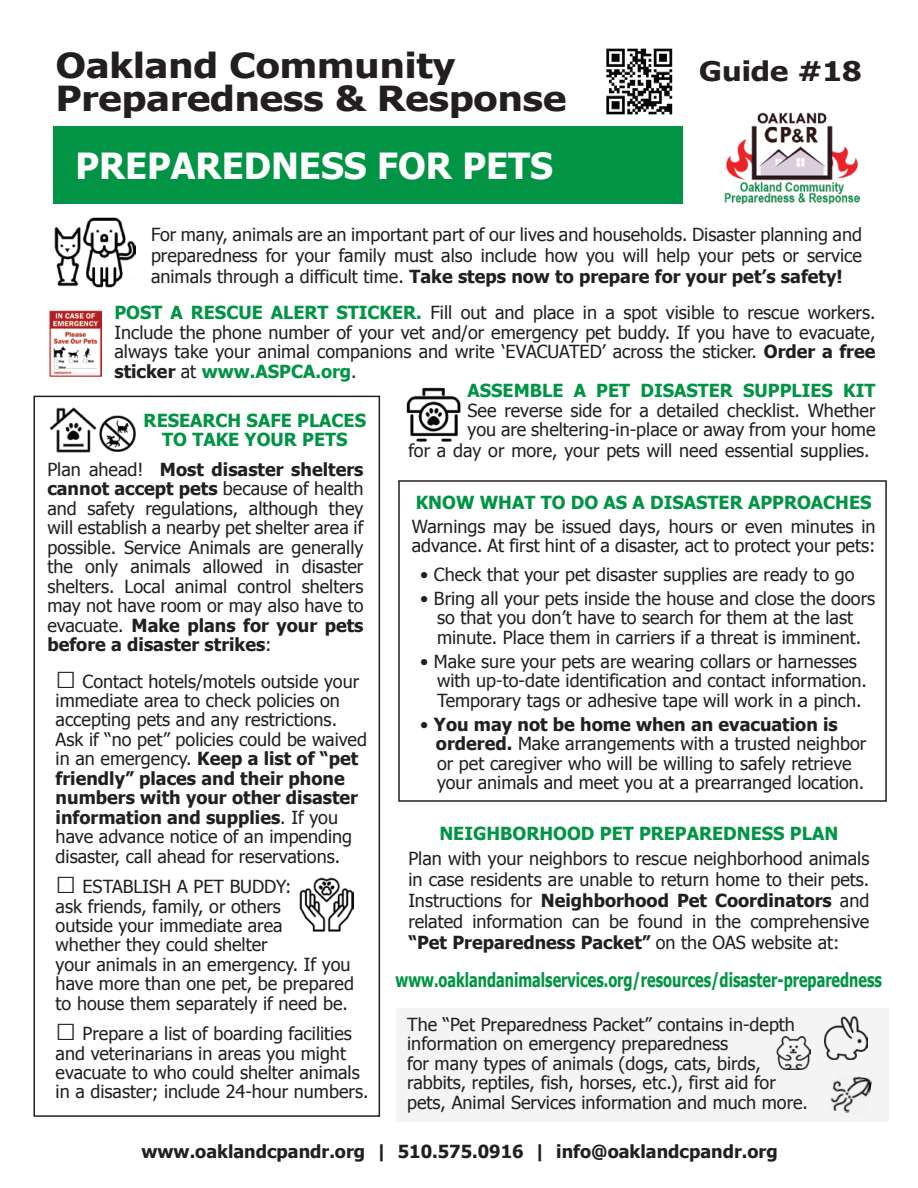
<style>
.page{position:relative;width:918px;height:1188px;background:#fff}
.page>*{position:absolute;margin:0;border:0;box-sizing:border-box;transform-origin:0 0}
.t1{font:700 36px "Tahoma";color:#fff}
.t2{font:700 34.5px/33px "Tahoma";color:#231f20;scale:1.14 1}
.t3{font:700 27px "Tahoma";color:#231f20;scale:1.14 1}
.t4{font:700 19.5px "Tahoma";color:#009444;scale:.74 1}
.t5{font:18px/19.5px "Tahoma";color:#231f20}
.t6{font:700 18px/19.5px "Tahoma";color:#009444;text-align:center}
.t7{font:700 18px "Tahoma";color:#231f20}
.s1{font-weight:700}
.s2{font-weight:700;color:#009444}
.s3{font-weight:700;font-size:34.5px}
</style>
<div class="page">
<div style="left:396px;top:1008px;width:493px;height:114px;background:#f4f4f4"></div>
<div style="left:398px;top:480px;width:489px;height:322px;border:2px solid #231f20"></div>
<div style="left:53px;top:126px;width:629px;height:77px;background:#009444"></div>
<img style="left:724px;top:112px;width:135px;height:92px">
<img style="left:606px;top:48px;width:67px;height:67px">
<div style="left:34px;top:396px;width:346px;height:721px;border:2px solid #231f20"></div>
<img style="left:99px;top:415px;width:37px;height:37px">
<img style="left:49px;top:407px;width:48px;height:46px">
<img style="left:299px;top:878px;width:54px;height:54px">
<img style="left:54px;top:217px;width:81px;height:71px">
<img style="left:406px;top:387px;width:55px;height:55px">
<img style="left:49px;top:310px;width:52px;height:66px">
<h2 class="t2" style="left:56px;top:46px;width:449px">Oakland Community<br>Preparedness &amp; Response</h2>
<h1 class="t1" style="left:75px;top:140px;width:479px">PREPAREDNESS FOR PETS</h1>
<h3 class="t3" style="left:699px;top:52px;width:144px">Guide #18</h3>
<p class="t5" style="left:151px;top:223px;width:712px;line-height:21px;text-align:justify">For many, animals are an important part of our lives and households. Disaster planning and preparedness for your family must also include how you will help your pets or service animals through a difficult time. <span class="s1">Take steps now to prepare for your pet’s safety!</span></p>
<p class="t5" style="left:114px;top:302px;width:763px;text-align:justify"><span class="s2">POST A RESCUE ALERT STICKER.</span> Fill out and place in a spot visible to rescue workers.<br>Include the phone number of your vet and/or emergency pet buddy. If you have to evacuate, always take your animal companions and write ‘EVACUATED’ across the sticker. <span class="s1">Order a free sticker</span> at <span class="s2">www.ASPCA.org</span>.</p>
<p class="t6" style="left:144px;top:410px;width:224px">RESEARCH SAFE PLACES<br>TO TAKE YOUR PETS</p>
<p class="t5" style="left:47px;top:458px;width:318px;text-align:justify">Plan ahead! <span class="s1">Most disaster shelters cannot accept pets</span> because of health and safety regulations, although they will establish a nearby pet shelter area if possible. Service Animals are generally the only animals allowed in disaster shelters. Local animal control shelters may not have room or may also have to evacuate. <span class="s1">Make plans for your pets before a disaster strikes</span>:</p>
<p class="t5" style="left:56px;top:670px;width:313px"><span class="s3">□</span> Contact hotels/motels outside your immediate area to check policies on accepting pets and any restrictions.<br>Ask if “no pet” policies could be waived in an emergency. <span class="s1">Keep a list of “pet friendly” places and their phone numbers with your other disaster information and supplies</span>. If you have advance notice of an impending disaster, call ahead for reservations.</p>
<p class="t5" style="left:56px;top:876px;width:300px"><span class="s3">□</span> ESTABLISH A PET BUDDY:<br>ask friends, family, or others<br>outside your immediate area<br>whether they could shelter<br>your animals in an emergency. If you have more than one pet, be prepared to house them separately if need be.</p>
<p class="t5" style="left:56px;top:1023px;width:314px"><span class="s3">□</span> Prepare a list of boarding facilities and veterinarians in areas you might evacuate to who could shelter animals in a disaster; include 24-hour numbers.</p>
<p class="t6" style="left:468px;top:380px;width:409px">ASSEMBLE A PET DISASTER SUPPLIES KIT</p>
<p class="t5" style="left:468px;top:399px;width:409px">See reverse side for a detailed checklist. Whether you are sheltering-in-place or away from your home</p>
<p class="t5" style="left:408px;top:440px;width:463px">for a day or more, your pets will need essential supplies.</p>
<p class="t6" style="left:416px;top:491px;width:457px">KNOW WHAT TO DO AS A DISASTER APPROACHES</p>
<p class="t5" style="left:412px;top:516px;width:465px">Warnings may be issued days, hours or even minutes in advance. At first hint of a disaster, act to protect your pets:</p>
<p class="t5" style="left:420px;top:564px;width:436px">• Check that your pet disaster supplies are ready to go</p>
<p class="t5" style="left:420px;top:588px;width:457px;text-align:center">• Bring all your pets inside the house and close the doors so that you don’t have to search for them at the last minute. Place them in carriers if a threat is imminent.</p>
<p class="t5" style="left:437px;top:651px;width:431px;text-indent:-17px">• Make sure your pets are wearing collars or harnesses with up-to-date identification and contact information.<br>Temporary tags or adhesive tape will work in a pinch.</p>
<p class="t5" style="left:436px;top:714px;width:432px;text-indent:-16px">• <span class="s1">You may not be home when an evacuation is ordered.</span> Make arrangements with a trusted neighbor or pet caregiver who will be willing to safely retrieve your animals and meet you at a prearranged location.</p>
<p class="t6" style="left:439px;top:822px;width:400px">NEIGHBORHOOD PET PREPAREDNESS PLAN</p>
<p class="t5" style="left:408px;top:847px;width:463px;line-height:21px;text-align:justify">Plan with your neighbors to rescue neighborhood animals in case residents are unable to return home to their pets.<br>Instructions for <span class="s1">Neighborhood Pet Coordinators</span> and related information can be found in the comprehensive <span class="s1">“Pet Preparedness Packet”</span> on the OAS website at:</p>
<p class="t4" style="left:396px;top:966px;width:659px">www.oaklandanimalservices.org/resources/disaster-preparedness</p>
<p class="t5" style="left:407px;top:1013px;width:402px">The “Pet Preparedness Packet” contains in-depth information on emergency preparedness<br>for many types of animals (dogs, cats, birds, rabbits, reptiles, fish, horses, etc.), first aid for pets, Animal Services information and much more.</p>
<p class="t7" style="left:142px;top:1139px;width:638px">www.oaklandcpandr.org | 510.575.0916 | info@oaklandcpandr.org</p>
</div>
